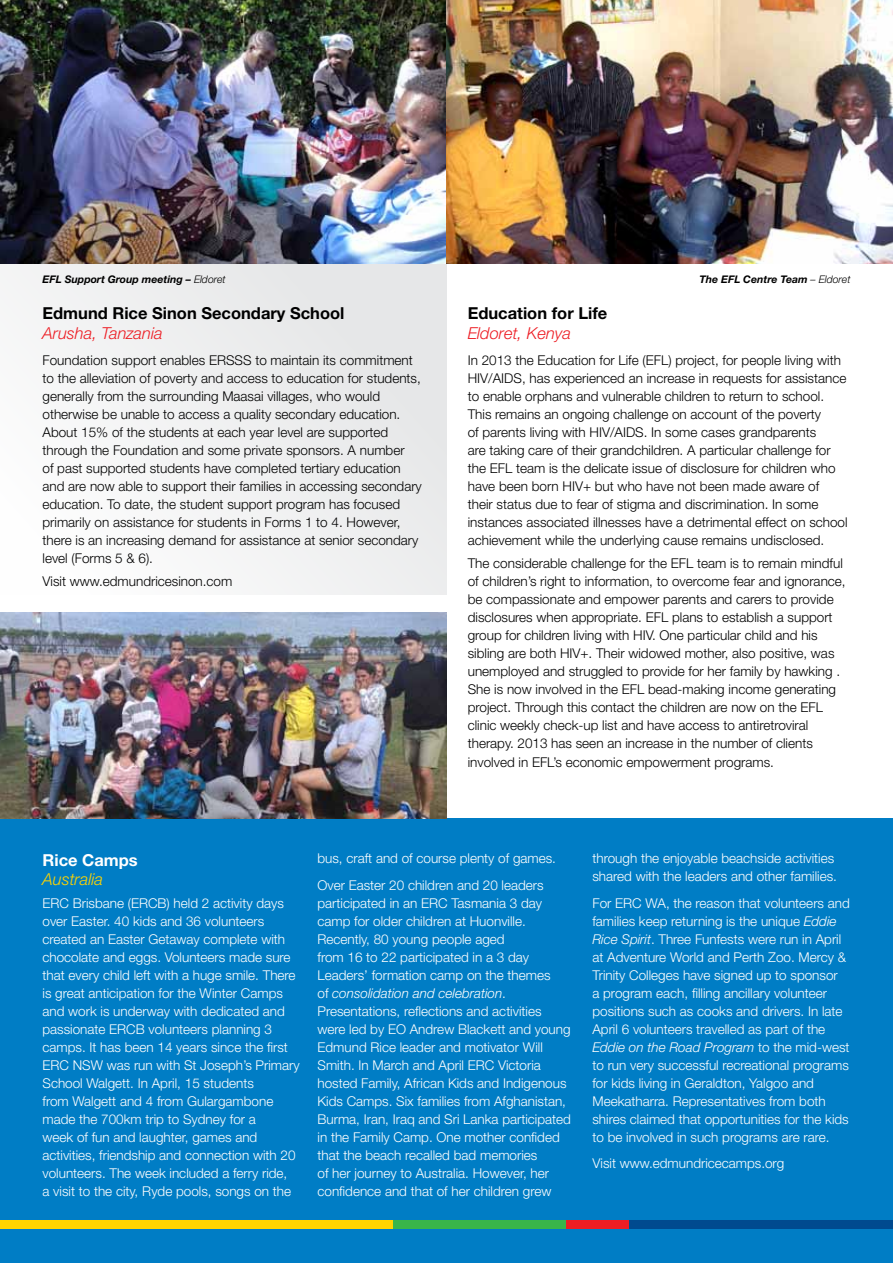
<style>
.page{position:relative;width:893px;height:1263px;background:#fff}
.page>*{position:absolute;margin:0;border:0;box-sizing:border-box;transform-origin:0 0}
.t1{font:700 16.5px "Helvetica Neue";color:#000}
.t2{font:italic 300 16.5px "Helvetica Neue";color:#ed1d24}
.t3{font:700 16.5px "Helvetica Neue";color:#fff}
.t4{font:italic 300 16.5px "Helvetica Neue";color:#ffd400}
.t5{font:300 13.5px/18px "Helvetica Neue";color:#000}
.t6{font:300 13.5px/18px "Helvetica Neue";color:#fff}
.t7{font:italic 700 10.5px "Helvetica Neue";color:#000}
.s1{font-weight:300}
.s2{font-weight:700;font-size:16.5px;color:#fff}
.s3{font-style:italic}
</style>
<div class="page">
<div style="left:0;top:819px;width:893px;height:444px;background:#007dc5"></div>
<div style="left:0;top:264px;width:446px;height:331px;background:#f0f1f2"></div>
<img style="left:0;top:0;width:446px;height:264px">
<img style="left:446px;top:0;width:447px;height:264px">
<div style="left:629px;top:1220px;width:264px;height:9px;background:#004a8f"></div>
<div style="left:566px;top:1220px;width:63px;height:9px;background:#ed1d24"></div>
<div style="left:393px;top:1220px;width:173px;height:9px;background:#39b54a"></div>
<div style="left:0;top:1220px;width:393px;height:9px;background:#ffd400"></div>
<img style="left:0;top:612px;width:446px;height:207px">
<p class="t7" style="left:43px;top:272px;width:185px">EFL Support Group meeting – <span class="s1">Eldoret</span></p>
<p class="t7" style="left:699px;top:272px;width:153px">The EFL Centre Team <span class="s1">– Eldoret</span></p>
<p class="t1" style="left:43px;top:303px;width:303px">Edmund Rice Sinon Secondary School</p>
<p class="t2" style="left:43px;top:323px;width:122px">Arusha, Tanzania</p>
<p class="t5" style="left:43px;top:351px;width:381px">Foundation support enables ERSSS to maintain its commitment to the alleviation of poverty and access to education for students, generally from the surrounding Maasai villages, who would otherwise be unable to access a quality secondary education.<br>About 15% of the students at each year level are supported through the Foundation and some private sponsors. A number<br>of past supported students have completed tertiary education and are now able to support their families in accessing secondary education. To date, the student support program has focused primarily on assistance for students in Forms 1 to 4. However, there is an increasing demand for assistance at senior secondary level (Forms 5 &amp; 6).</p>
<p class="t5" style="left:43px;top:571px;width:191px">Visit www.edmundricesinon.com</p>
<p class="t1" style="left:468px;top:303px;width:141px">Education for Life</p>
<p class="t2" style="left:468px;top:323px;width:105px">Eldoret, Kenya</p>
<p class="t5" style="left:468px;top:351px;width:381px">In 2013 the Education for Life (EFL) project, for people living with HIV/AIDS, has experienced an increase in requests for assistance to enable orphans and vulnerable children to return to school.<br>This remains an ongoing challenge on account of the poverty<br>of parents living with HIV/AIDS. In some cases grandparents<br>are taking care of their grandchildren. A particular challenge for the EFL team is the delicate issue of disclosure for children who have been born HIV+ but who have not been made aware of their status due to fear of stigma and discrimination. In some instances associated illnesses have a detrimental effect on school achievement while the underlying cause remains undisclosed.</p>
<p class="t5" style="left:468px;top:553px;width:379px">The considerable challenge for the EFL team is to remain mindful of children’s right to information, to overcome fear and ignorance, be compassionate and empower parents and carers to provide disclosures when appropriate. EFL plans to establish a support group for children living with HIV. One particular child and his sibling are both HIV+. Their widowed mother, also positive, was unemployed and struggled to provide for her family by hawking .<br>She is now involved in the EFL bead-making income generating project. Through this contact the children are now on the EFL clinic weekly check-up list and have access to antiretroviral therapy. 2013 has seen an increase in the number of clients</p>
<p class="t5" style="left:468px;top:753px;width:373px">involved in EFL’s economic empowerment programs.<span class="s2">Edmund</span></p>
<p class="t3" style="left:43px;top:849px;width:97px">Rice Camps</p>
<p class="t4" style="left:43px;top:870px;width:62px">Australia</p>
<p class="t6" style="left:43px;top:893px;width:259px">ERC Brisbane (ERCB) held 2 activity days over Easter. 40 kids and 36 volunteers created an Easter Getaway complete with chocolate and eggs. Volunteers made sure that every child left with a huge smile. There is great anticipation for the Winter Camps and work is underway with dedicated and passionate ERCB volunteers planning 3 camps. It has been 14 years since the first ERC NSW was run with St Joseph’s Primary School Walgett. In April, 15 students<br>from Walgett and 4 from Gulargambone made the 700km trip to Sydney for a<br>week of fun and laughter, games and activities, friendship and connection with 20 volunteers. The week included a ferry ride,<br>a visit to the city, Ryde pools, songs on the</p>
<p class="t6" style="left:317px;top:845px;width:240px;line-height:26.5px">bus, craft and of course plenty of games.<br>Over Easter 20 children and 20 leaders</p>
<p class="t6" style="left:317px;top:893px;width:255px">participated in an ERC Tasmania 3 day camp for older children at Huonville.<br>Recently, 80 young people aged<br>from 16 to 22 participated in a 3 day Leaders’ formation camp on the themes<br>of <span class="s3">consolidation and celebration</span>.<br>Presentations, reflections and activities were led by EO Andrew Blackett and young Edmund Rice leader and motivator Will Smith. In March and April ERC Victoria hosted Family, African Kids and Indigenous Kids Camps. Six families from Afghanistan, Burma, Iran, Iraq and Sri Lanka participated in the Family Camp. One mother confided that the beach recalled bad memories<br>of her journey to Australia. However, her confidence and that of her children grew</p>
<p class="t6" style="left:592px;top:849px;width:246px">through the enjoyable beachside activities shared with the leaders and other families.</p>
<p class="t6" style="left:592px;top:893px;width:259px">For ERC WA, the reason that volunteers and families keep returning is the unique <span class="s3">Eddie Rice Spirit</span>. Three Funfests were run in April at Adventure World and Perth Zoo. Mercy &amp; Trinity Colleges have signed up to sponsor<br>a program each, filling ancillary volunteer positions such as cooks and drivers. In late April 6 volunteers travelled as part of the <span class="s3">Eddie on the Road Program</span> to the mid-west to run very successful recreational programs for kids living in Geraldton, Yalgoo and Meekatharra. Representatives from both shires claimed that opportunities for the kids to be involved in such programs are rare.</p>
<p class="t6" style="left:592px;top:1154px;width:193px">Visit www.edmundricecamps.org</p>
</div>
